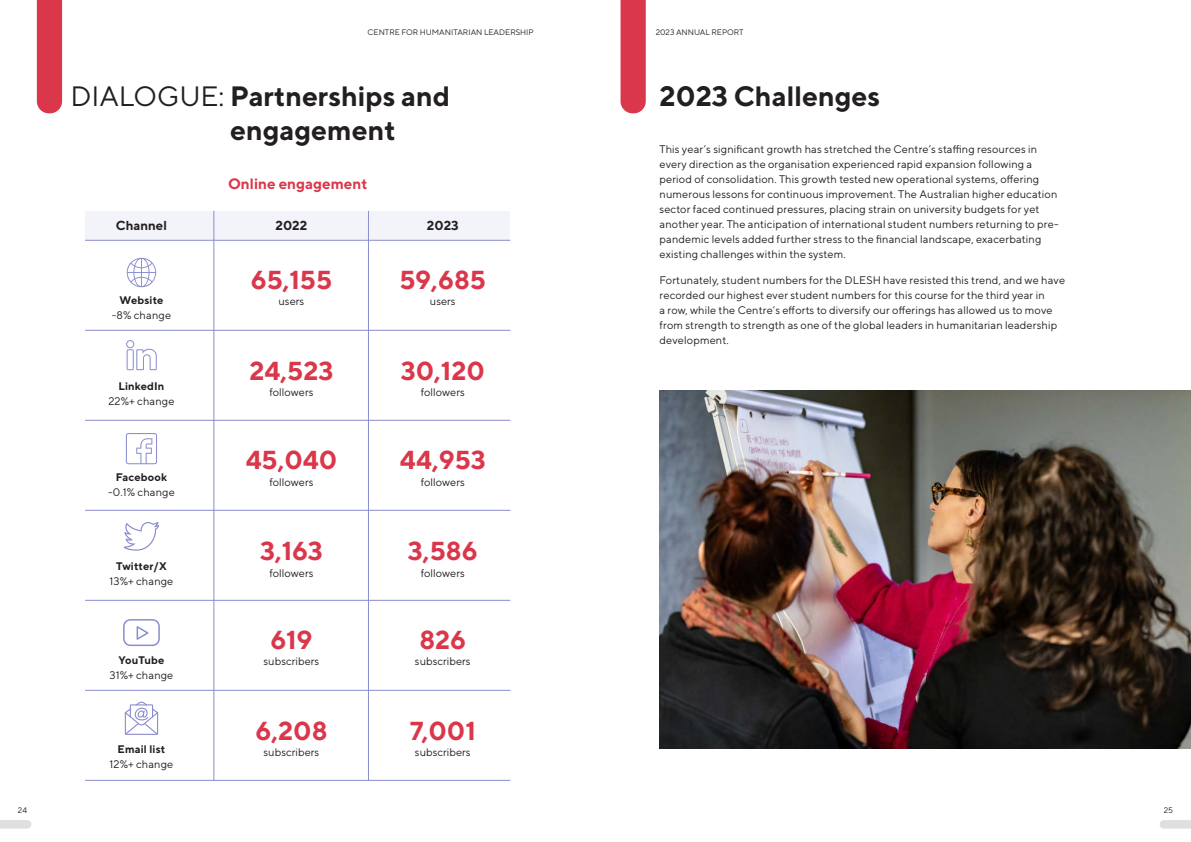
<style>
.page{position:relative;width:1191px;height:842px;background:#fff}
.page>*{position:absolute;margin:0;border:0;box-sizing:border-box;transform-origin:0 0}
.H1_Title{font:700 28px/33.6px "TT Norms";color:#231f20}
.H4_Title{font:700 26px "TT Norms";color:#da374b}
.H4_Title-2{font:700 15px "TT Norms";color:#da374b}
.Body_Text_1{font:700 13px "TT Norms";color:#231f20}
.Body_Text_1-2{font:11px/15px "TT Norms";letter-spacing:.01em;color:#231f20}
.H4_Title-3{font:11px "TT Norms";color:#231f20}
.Body_Text_1-3{font:700 11px "TT Norms";letter-spacing:.01em;color:#231f20}
.t1{font:8px "TT Norms";color:#231f20}
.s1{font-weight:400}
</style>
<div class="page">
<div style="left:86px;top:211px;width:424px;height:29px;background:#f3f4fa"></div>
<hr style="left:85px;top:420px;width:425px;height:1px;background:#8a8dcf">
<hr style="left:85px;top:510px;width:425px;height:1px;background:#8a8dcf">
<hr style="left:85px;top:240px;width:425px;height:1px;background:#8a8dcf">
<hr style="left:85px;top:330px;width:425px;height:1px;background:#8a8dcf">
<hr style="left:85px;top:690px;width:425px;height:1px;background:#8a8dcf">
<hr style="left:85px;top:780px;width:425px;height:1px;background:#8a8dcf">
<hr style="left:85px;top:600px;width:425px;height:1px;background:#8a8dcf">
<svg style="left:127px;top:258px;width:29px;height:29px"></svg>
<svg style="left:126px;top:340px;width:31px;height:30px"></svg>
<svg style="left:126px;top:433px;width:31px;height:31px"></svg>
<svg style="left:124px;top:522px;width:35px;height:29px"></svg>
<svg style="left:123px;top:619px;width:37px;height:27px"></svg>
<svg style="left:125px;top:701px;width:33px;height:34px"></svg>
<hr style="left:214px;top:211px;width:1px;height:569px;background:#8a8dcf">
<hr style="left:368px;top:211px;width:1px;height:569px;background:#8a8dcf">
<img style="left:659px;top:390px;width:532px;height:358px">
<div style="left:37px;top:0;width:25px;height:113px;background:#da374b"></div>
<svg style="left:620px;top:0;width:26px;height:113px;background:#db4053"></svg>
<svg style="left:0;top:820px;width:31px;height:9px"></svg>
<svg style="left:1159px;top:820px;width:32px;height:9px"></svg>
<p class="t1" style="left:367px;top:27px;width:168px">CENTRE FOR HUMANITARIAN LEADERSHIP</p>
<p class="t1" style="left:656px;top:27px;width:89px">2023 ANNUAL REPORT</p>
<p class="H1_Title" style="left:230px;top:79px;width:222px;text-indent:-160px"><span class="s1">DIALOGUE:</span> Partnerships and engagement</p>
<p class="H4_Title-2" style="left:228px;top:174px;width:141px">Online engagement</p>
<p class="Body_Text_1" style="left:116px;top:218px;width:53px">Channel</p>
<p class="Body_Text_1" style="left:275px;top:218px;width:33px">2022</p>
<p class="Body_Text_1-3" style="left:120px;top:293px;width:45px">Website</p>
<p class="Body_Text_1-2" style="left:112px;top:307px;width:61px">-8% change</p>
<p class="Body_Text_1-3" style="left:118px;top:379px;width:48px">LinkedIn</p>
<p class="Body_Text_1-2" style="left:108px;top:393px;width:68px">22%+ change</p>
<p class="Body_Text_1-3" style="left:116px;top:470px;width:53px">Facebook</p>
<p class="Body_Text_1-2" style="left:108px;top:484px;width:68px">-0.1% change</p>
<p class="Body_Text_1-3" style="left:116px;top:559px;width:52px">Twitter/X</p>
<p class="Body_Text_1-2" style="left:109px;top:573px;width:65px">13%+ change</p>
<p class="Body_Text_1-3" style="left:118px;top:653px;width:47px">YouTube</p>
<p class="Body_Text_1-2" style="left:109px;top:667px;width:65px">31%+ change</p>
<p class="Body_Text_1-3" style="left:118px;top:742px;width:49px">Email list</p>
<p class="Body_Text_1-2" style="left:110px;top:756px;width:65px">12%+ change</p>
<p class="H4_Title" style="left:251px;top:263px;width:83px">65,155</p>
<p class="H4_Title-3" style="left:278px;top:294px;width:27px">users</p>
<p class="H4_Title" style="left:249px;top:354px;width:85px">24,523</p>
<p class="H4_Title-3" style="left:269px;top:385px;width:46px">followers</p>
<p class="H4_Title" style="left:246px;top:444px;width:93px">45,040</p>
<p class="H4_Title-3" style="left:269px;top:475px;width:46px">followers</p>
<p class="H4_Title" style="left:260px;top:535px;width:64px">3,163</p>
<p class="H4_Title-3" style="left:269px;top:566px;width:46px">followers</p>
<p class="H4_Title" style="left:270px;top:623px;width:43px">619</p>
<p class="H4_Title-3" style="left:263px;top:654px;width:57px">subscribers</p>
<p class="H4_Title" style="left:255px;top:714px;width:74px">6,208</p>
<p class="H4_Title-3" style="left:263px;top:745px;width:57px">subscribers</p>
<p class="Body_Text_1" style="left:427px;top:218px;width:33px">2023</p>
<p class="H4_Title" style="left:400px;top:263px;width:88px">59,685</p>
<p class="H4_Title-3" style="left:430px;top:294px;width:27px">users</p>
<p class="H4_Title" style="left:401px;top:354px;width:86px">30,120</p>
<p class="H4_Title-3" style="left:421px;top:385px;width:46px">followers</p>
<p class="H4_Title" style="left:400px;top:444px;width:88px">44,953</p>
<p class="H4_Title-3" style="left:421px;top:475px;width:46px">followers</p>
<p class="H4_Title" style="left:408px;top:535px;width:71px">3,586</p>
<p class="H4_Title-3" style="left:421px;top:566px;width:46px">followers</p>
<p class="H4_Title" style="left:419px;top:623px;width:48px">826</p>
<p class="H4_Title-3" style="left:415px;top:654px;width:57px">subscribers</p>
<p class="H4_Title" style="left:410px;top:714px;width:67px">7,001</p>
<p class="H4_Title-3" style="left:415px;top:745px;width:57px">subscribers</p>
<p class="H1_Title" style="left:659px;top:79px;width:222px">2023 Challenges</p>
<p class="Body_Text_1-2" style="left:659px;top:141px;width:401px">This year’s significant growth has stretched the Centre’s staffing resources in every direction as the organisation experienced rapid expansion following a period of consolidation. This growth tested new operational systems, offering numerous lessons for continuous improvement. The Australian higher education sector faced continued pressures, placing strain on university budgets for yet another year. The anticipation of international student numbers returning to pre&shy;pandemic levels added further stress to the financial landscape, exacerbating existing challenges within the system.</p>
<p class="Body_Text_1-2" style="left:659px;top:273px;width:407px">Fortunately, student numbers for the DLESH have resisted this trend, and we have recorded our highest ever student numbers for this course for the third year in<br>a row, while the Centre’s efforts to diversify our offerings has allowed us to move from strength to strength as one of the global leaders in humanitarian leadership development.</p>
<p class="t1" style="left:18px;top:805px;width:11px">24</p>
<p class="t1" style="left:1163px;top:805px;width:11px">25</p>
</div>
